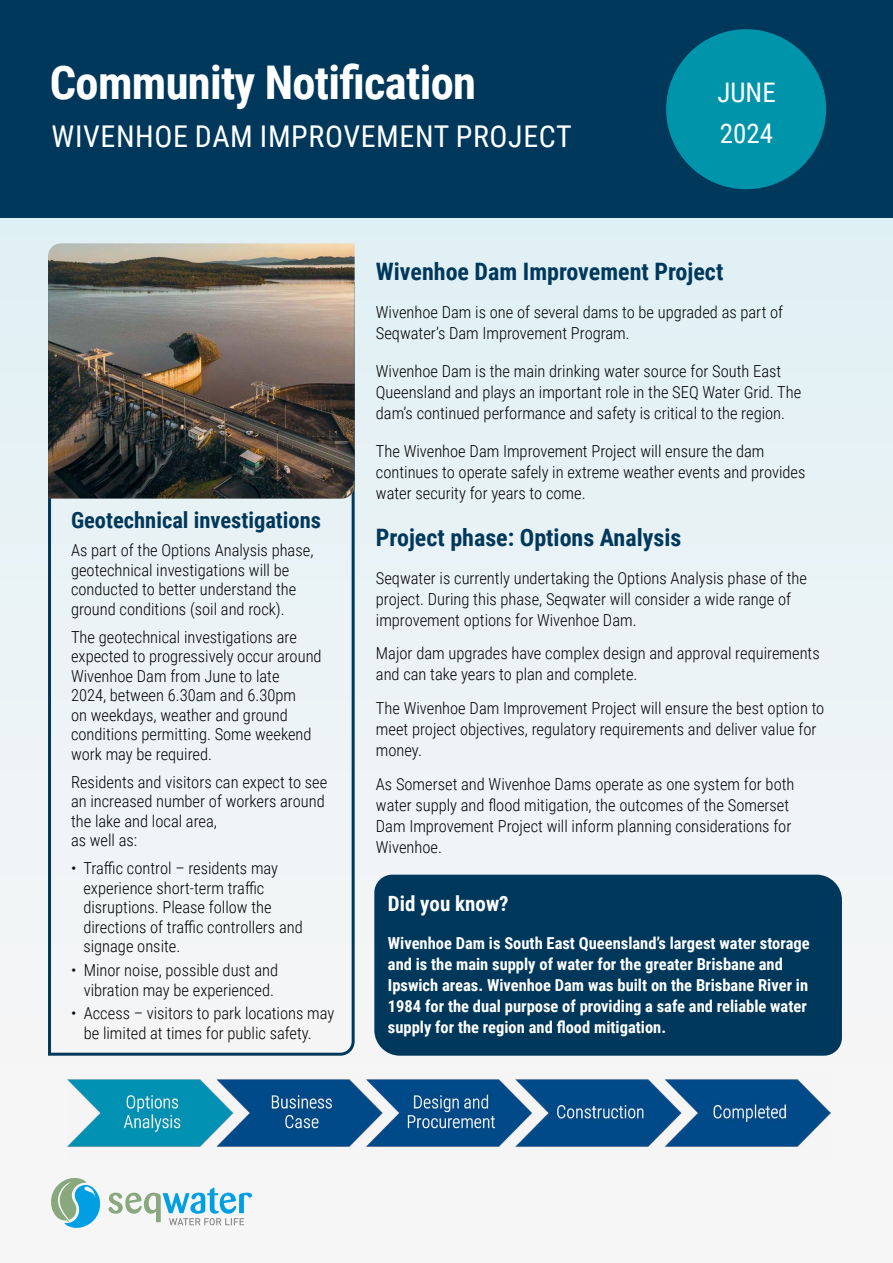
<style>
.page{position:relative;width:893px;height:1263px;background:#ecf3f6}
.page>*{position:absolute;margin:0;border:0;box-sizing:border-box;transform-origin:0 0}
.t1{font:700 46.5px "Roboto Condensed";letter-spacing:-.015em;color:#fff}
.t2{font:30px "Roboto Condensed";letter-spacing:.02em;color:#fff}
.t3{font:27px "Roboto Condensed";color:#fff}
.t4{font:700 24px "Roboto Condensed";color:#00385b}
.t5{font:700 22.5px "Roboto Condensed";color:#00385b}
.t6{font:700 21px "Roboto Condensed";color:#fff}
.t7{font:300 16.5px/19.5px "Roboto Condensed";color:#000}
.t8{font:700 16.5px/21px "Roboto Condensed";color:#fff}
</style>
<div class="page">
<div style="left:0;top:0;width:893px;height:218px;background:#00385b"></div>
<div style="left:666px;top:29px;width:160px;height:160px;background:#0094aa;border-radius:50%"></div>
<svg style="left:50px;top:1177px;width:51px;height:51px"></svg>
<svg style="left:109px;top:1187px;width:143px;height:38px"></svg>
<svg style="left:48px;top:499px;width:307px;height:557px"></svg>
<img style="left:48px;top:243px;width:307px;height:256px">
<img style="left:67px;top:1078px;width:763px;height:71px">
<div style="left:374px;top:875px;width:468px;height:181px;background:#00385b"></div>
<h1 class="t1" style="left:50px;top:50px;width:428px">Community Notification</h1>
<h3 class="t3" style="left:717px;top:73px;width:60px">JUNE</h3>
<h2 class="t2" style="left:52px;top:116px;width:522px">WIVENHOE DAM IMPROVEMENT PROJECT</h2>
<h3 class="t3" style="left:720px;top:114px;width:55px">2024</h3>
<h3 class="t5" style="left:71px;top:504px;width:252px">Geotechnical investigations</h3>
<p class="t7" style="left:71px;top:540px;width:244px">As part of the Options Analysis phase, geotechnical investigations will be conducted to better understand the ground conditions (soil and rock).</p>
<p class="t7" style="left:71px;top:627px;width:252px">The geotechnical investigations are expected to progressively occur around<br>Wivenhoe Dam from June to late<br>2024, between 6.30am and 6.30pm<br>on weekdays, weather and ground conditions permitting. Some weekend work may be required.</p>
<p class="t7" style="left:71px;top:772px;width:258px">Residents and visitors can expect to see an increased number of workers around the lake and local area,<br>as well as:</p>
<p class="t7" style="left:83px;top:858px;width:221px;text-indent:-12px">• Traffic control – residents may experience short-term traffic disruptions. Please follow the directions of traffic controllers and signage onsite.</p>
<p class="t7" style="left:71px;top:960px;width:209px;text-align:center">• Minor noise, possible dust and vibration may be experienced.</p>
<p class="t7" style="left:71px;top:1003px;width:265px;text-align:center">• Access – visitors to park locations may be limited at times for public safety.</p>
<h3 class="t4" style="left:376px;top:254px;width:349px">Wivenhoe Dam Improvement Project</h3>
<p class="t7" style="left:376px;top:301px;width:409px;line-height:21px">Wivenhoe Dam is one of several dams to be upgraded as part of<br>Seqwater’s Dam Improvement Program.</p>
<p class="t7" style="left:376px;top:360px;width:427px;line-height:21px">Wivenhoe Dam is the main drinking water source for South East<br>Queensland and plays an important role in the SEQ Water Grid. The dam’s continued performance and safety is critical to the region.</p>
<p class="t7" style="left:376px;top:440px;width:431px;line-height:21px">The Wivenhoe Dam Improvement Project will ensure the dam continues to operate safely in extreme weather events and provides water security for years to come.</p>
<h3 class="t4" style="left:376px;top:520px;width:307px">Project phase: Options Analysis</h3>
<p class="t7" style="left:376px;top:567px;width:433px;line-height:21px">Seqwater is currently undertaking the Options Analysis phase of the project. During this phase, Seqwater will consider a wide range of improvement options for Wivenhoe Dam.</p>
<p class="t7" style="left:376px;top:642px;width:445px;line-height:21px">Major dam upgrades have complex design and approval requirements and can take years to plan and complete.</p>
<p class="t7" style="left:376px;top:697px;width:450px;line-height:21px">The Wivenhoe Dam Improvement Project will ensure the best option to meet project objectives, regulatory requirements and deliver value for money.</p>
<p class="t7" style="left:376px;top:773px;width:420px;line-height:21px">As Somerset and Wivenhoe Dams operate as one system for both water supply and flood mitigation, the outcomes of the Somerset Dam Improvement Project will inform planning considerations for Wivenhoe.</p>
<p class="t6" style="left:388px;top:888px;width:122px">Did you know?</p>
<p class="t8" style="left:388px;top:932px;width:423px">Wivenhoe Dam is South East Queensland’s largest water storage and is the main supply of water for the greater Brisbane and Ipswich areas. Wivenhoe Dam was built on the Brisbane River in 1984 for the dual purpose of providing a safe and reliable water supply for the region and flood mitigation.</p>
</div>
